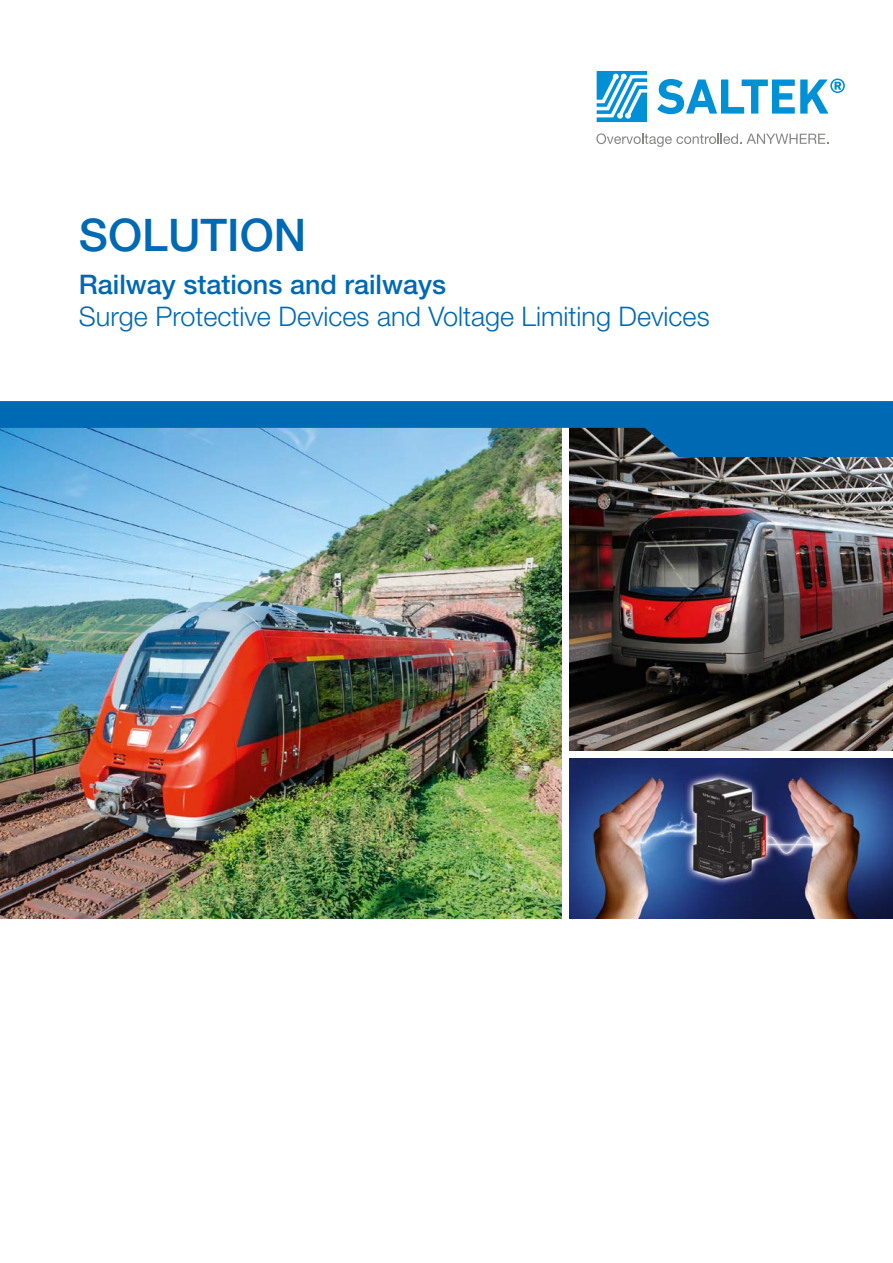
<style>
.page{position:relative;width:893px;height:1263px;background:#fff}
.page>*{position:absolute;margin:0;border:0;box-sizing:border-box;transform-origin:0 0}
.t1{font:500 45px "Helvetica Neue LT Pro";color:#0069b4}
.t2{font:300 27px "Helvetica Neue LT Pro";color:#0069b4}
.t3{font:500 27px "Helvetica Neue LT Pro";color:#0069b4}
</style>
<div class="page">
<img style="left:0;top:457px;width:893px;height:462px">
<div style="left:565px;top:752px;width:328px;height:6px;background:#fff"></div>
<div style="left:562px;top:423px;width:6px;height:504px;background:#fff"></div>
<svg style="left:0;top:401px;width:893px;height:56px;background:#2a7eb7"></svg>
<svg style="left:657px;top:79px;width:188px;height:35px"></svg>
<svg style="left:597px;top:71px;width:50px;height:51px"></svg>
<svg style="left:596px;top:133px;width:232px;height:14px"></svg>
<h1 class="t1" style="left:79px;top:208px;width:229px">SOLUTION</h1>
<p class="t3" style="left:79px;top:268px;width:369px">Railway stations and railways</p>
<p class="t2" style="left:79px;top:300px;width:632px">Surge Protective Devices and Voltage Limiting Devices</p>
</div>
